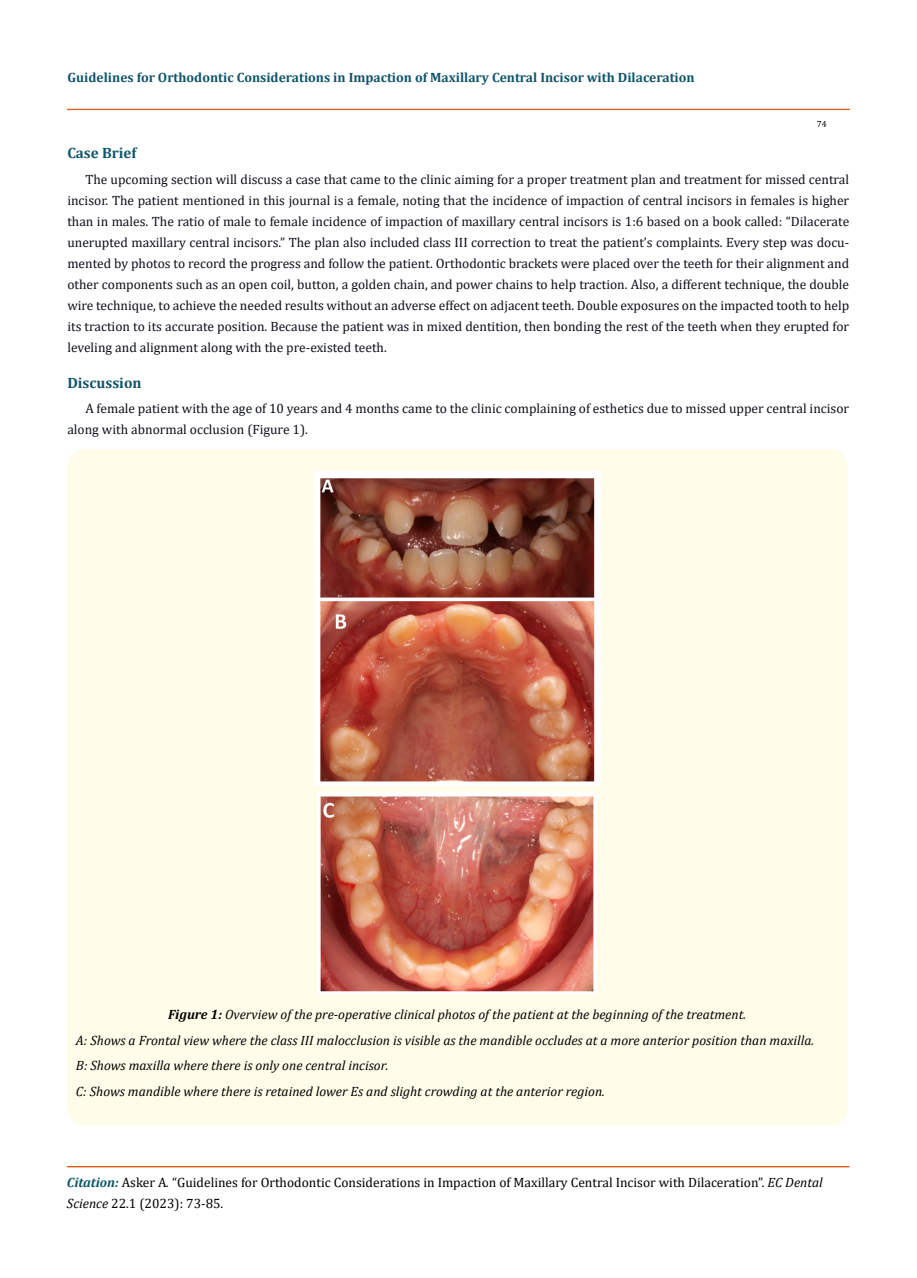
<style>
.page{position:relative;width:917px;height:1278px;background:#fff}
.page>*{position:absolute;margin:0;border:0;box-sizing:border-box;transform-origin:0 0}
.t1{font:700 15px "Cambria";color:#0e546a}
.t2{font:13.5px/21px "Cambria";color:#0e101a;text-align:justify}
.t3{font:italic 13.5px/25.5px "Cambria";color:#000}
.t4{font:13.5px/21px "Cambria";color:#000}
.t5{font:700 13.5px "Cambria";color:#0e546a}
.t6{font:9px "Cambria";color:#000}
.s1{font-weight:700}
.s2{font-weight:700;font-style:italic;color:#0e546a}
.s3{font-style:italic}
</style>
<div class="page">
<div style="left:67px;top:109px;width:782px;height:1px;border:1px solid #e05d1a"></div>
<hr style="left:67px;top:1167px;width:782px;height:1px;background:#e05d1a">
<div style="left:67px;top:1166px;width:782px;height:1px;border:1px solid #e05d1a"></div>
<div style="left:67px;top:449px;width:780px;height:677px;background:#fffde9;border-radius:18px"></div>
<img style="left:314px;top:472px;width:286px;height:313px">
<img style="left:317px;top:792px;width:279px;height:202px">
<p class="t5" style="left:68px;top:68px;width:628px">Guidelines for Orthodontic Considerations in Impaction of Maxillary Central Incisor with Dilaceration</p>
<p class="t6" style="left:816px;top:118px;width:11px">74</p>
<p class="t1" style="left:67px;top:143px;width:71px">Case Brief</p>
<p class="t2" style="left:67px;top:169px;width:783px;text-indent:18px">The upcoming section will discuss a case that came to the clinic aiming for a proper treatment plan and treatment for missed central incisor. The patient mentioned in this journal is a female, noting that the incidence of impaction of central incisors in females is higher than in males. The ratio of male to female incidence of impaction of maxillary central incisors is 1:6 based on a book called: “Dilacerate unerupted maxillary central incisors.” The plan also included class III correction to treat the patient’s complaints. Every step was docu&shy;mented by photos to record the progress and follow the patient. Orthodontic brackets were placed over the teeth for their alignment and other components such as an open coil, button, a golden chain, and power chains to help traction. Also, a different technique, the double wire technique, to achieve the needed results without an adverse effect on adjacent teeth. Double exposures on the impacted tooth to help its traction to its accurate position. Because the patient was in mixed dentition, then bonding the rest of the teeth when they erupted for leveling and alignment along with the pre-existed teeth.</p>
<p class="t1" style="left:67px;top:372px;width:76px">Discussion</p>
<p class="t2" style="left:67px;top:398px;width:783px;text-indent:18px">A female patient with the age of 10 years and 4 months came to the clinic complaining of esthetics due to missed upper central incisor along with abnormal occlusion (Figure 1).</p>
<p class="t3" style="left:76px;top:1001px;width:739px;text-indent:92px"><span class="s1">Figure 1:</span> Overview of the pre-operative clinical photos of the patient at the beginning of the treatment.<br>A: Shows a Frontal view where the class III malocclusion is visible as the mandible occludes at a more anterior position than maxilla.<br>B: Shows maxilla where there is only one central incisor.<br>C: Shows mandible where there is retained lower Es and slight crowding at the anterior region.</p>
<p class="t4" style="left:67px;top:1172px;width:757px"><span class="s2">Citation:</span> Asker A<span class="s3">.</span> “Guidelines for Orthodontic Considerations in Impaction of Maxillary Central Incisor with Dilaceration”. <span class="s3">EC Dental<br>Science</span> 22.1 (2023): 73-85.</p>
</div>
